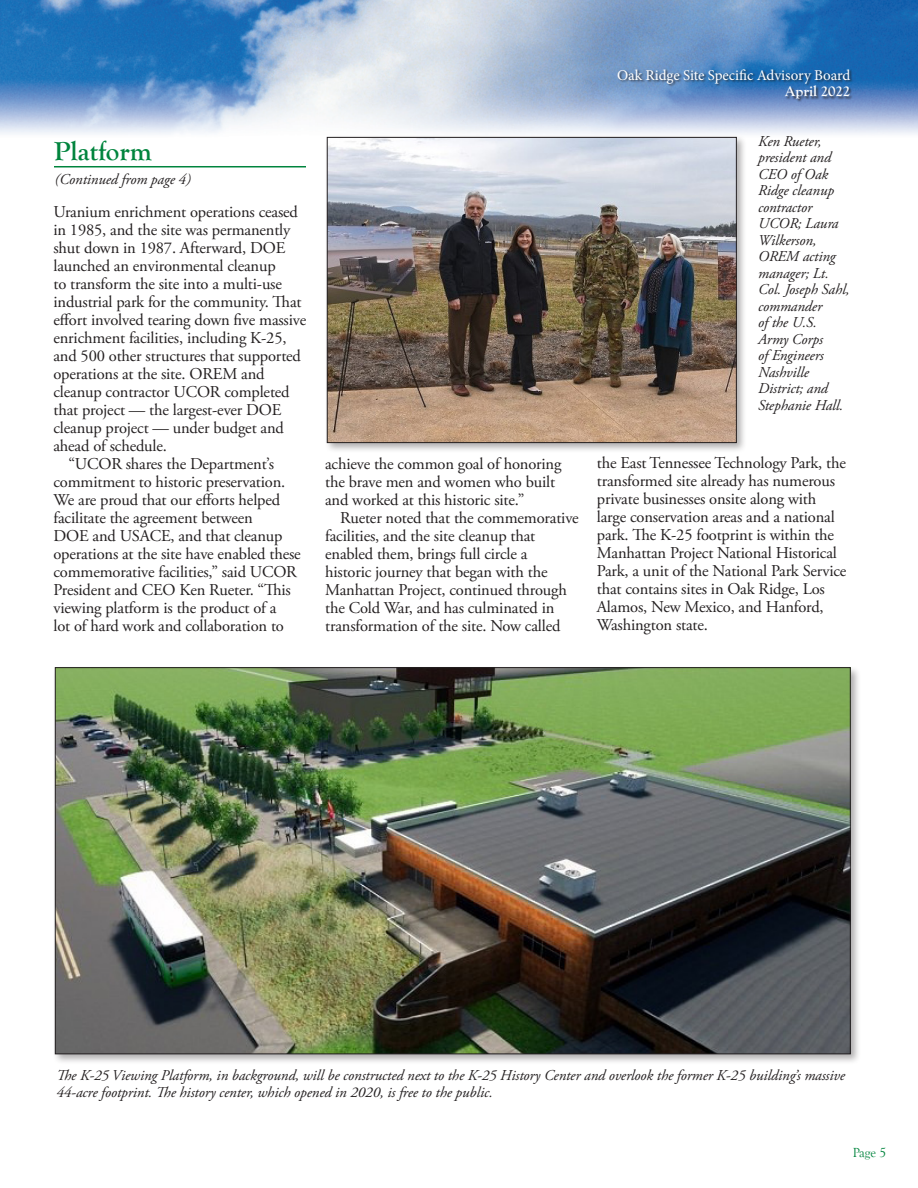
<style>
.page{position:relative;width:918px;height:1188px;background:#fff}
.page>*{position:absolute;margin:0;border:0;box-sizing:border-box;transform-origin:0 0}
.Article_heads_1{font:700 27px "Goudy Old Style T";color:#00843d}
.Advocate_Body_Text{font:16.5px/18px "Adobe Garamond Pro";letter-spacing:-.01em;color:#231f20}
.Advocate_Cutlines{font:italic 15px/16.5px "Adobe Garamond Pro";letter-spacing:-.005em;color:#231f20}
.Cutlines{font:italic 15px/16.5px "Adobe Garamond Pro";letter-spacing:-.005em;color:#231f20}
.t1{font:15px "Minion Pro";letter-spacing:-.005em;color:#fff}
.t2{font:700 15px "Goudy Old Style T";letter-spacing:-.005em;color:#fff}
.t3{font:13.5px "Goudy Old Style T";color:#00843d}
</style>
<div class="page">
<img style="left:0;top:0;width:918px;height:168px">
<div style="left:618px;top:68px;width:236px;height:34px;background:#231f20;opacity:.75"></div>
<div style="left:53px;top:665px;width:808px;height:400px;background:#231f20;opacity:.36"></div>
<img style="left:57px;top:669px;width:791px;height:383px">
<hr style="left:54px;top:166px;width:252px;height:1px;background:#00843d">
<div style="left:325px;top:135px;width:422px;height:319px;background:#231f20;opacity:.36"></div>
<img style="left:329px;top:139px;width:406px;height:302px">
<div style="left:327px;top:137px;width:410px;height:306px;border:1px solid #231f20"></div>
<p class="Article_heads_1" style="left:54px;top:136px;width:99px">Platform</p>
<p class="Advocate_Cutlines" style="left:55px;top:171px;width:137px">(Continued from page 4)</p>
<p class="Advocate_Body_Text" style="left:53px;top:204px;width:254px">Uranium enrichment operations ceased in 1985, and the site was permanently shut down in 1987. Afterward, DOE launched an environmental cleanup<br>to transform the site into a multi-use industrial park for the community. That effort involved tearing down five massive enrichment facilities, including K-25, and 500 other structures that supported operations at the site. OREM and cleanup contractor UCOR completed that project — the largest-ever DOE cleanup project — under budget and ahead of schedule.</p>
<p class="Advocate_Body_Text" style="left:53px;top:456px;width:249px;text-indent:15px">“UCOR shares the Department’s commitment to historic preservation.<br>We are proud that our efforts helped facilitate the agreement between<br>DOE and USACE, and that cleanup operations at the site have enabled these commemorative facilities,” said UCOR President and CEO Ken Rueter. “This viewing platform is the product of a<br>lot of hard work and collaboration to</p>
<p class="Advocate_Body_Text" style="left:325px;top:456px;width:238px">achieve the common goal of honoring the brave men and women who built and worked at this historic site.”</p>
<p class="Advocate_Body_Text" style="left:325px;top:510px;width:255px;text-indent:15px">Rueter noted that the commemorative facilities, and the site cleanup that enabled them, brings full circle a<br>historic journey that began with the Manhattan Project, continued through the Cold War, and has culminated in transformation of the site. Now called</p>
<p class="t1" style="left:617px;top:65px;width:235px">Oak Ridge Site Specific Advisory Board</p>
<p class="t2" style="left:785px;top:83px;width:67px">April 2022</p>
<p class="t2" style="left:769px;top:83px;width:83px">October 14</p>
<p class="Cutlines" style="left:758px;top:133px;width:93px">Ken Rueter, president and<br>CEO of Oak<br>Ridge cleanup contractor<br>UCOR; Laura<br>Wilkerson,<br>OREM acting manager; Lt.<br>Col. Joseph Sahl, commander<br>of the U.S.<br>Army Corps<br>of Engineers<br>Nashville<br>District; and<br>Stephanie Hall.</p>
<p class="Advocate_Body_Text" style="left:597px;top:455px;width:251px">the East Tennessee Technology Park, the transformed site already has numerous private businesses onsite along with large conservation areas and a national park. The K-25 footprint is within the Manhattan Project National Historical Park, a unit of the National Park Service that contains sites in Oak Ridge, Los Alamos, New Mexico, and Hanford, Washington state.</p>
<p class="Advocate_Cutlines" style="left:56px;top:1067px;width:790px">The K-25 Viewing Platform, in background, will be constructed next to the K-25 History Center and overlook the former K-25 building’s massive<br>44-acre footprint. The history center, which opened in 2020, is free to the public.</p>
<p class="t3" style="left:853px;top:1146px;width:35px">Page 5</p>
</div>
